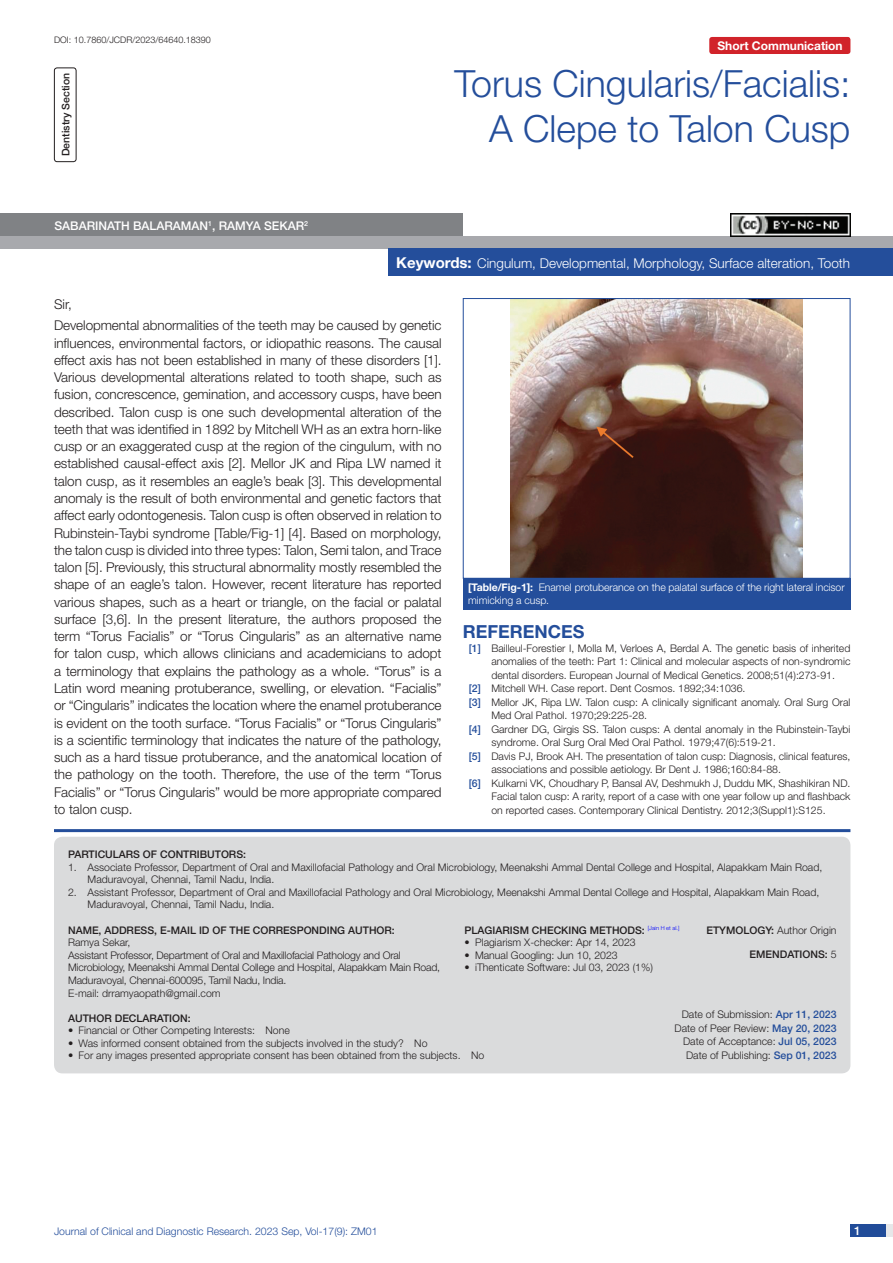
<style>
.page{position:relative;width:893px;height:1263px;background:#fff}
.page>*{position:absolute;margin:0;border:0;box-sizing:border-box;transform-origin:0 0}
.t1{font:300 37.5px/45px "Helvetica Neue";color:#244e9b;text-align:right}
.Heading{font:700 18px "Helvetica Neue";color:#244e9b}
.Body_text{font:300 13.5px/17.2px "Helvetica Neue";letter-spacing:-.005em;color:#231f20;text-align:justify}
.Key_words{font:300 13.5px "Helvetica Neue";color:#fff}
.Author{font:500 12px "Helvetica Neue";color:#fff}
.t2{font:700 12px "Helvetica Neue";color:#fff}
.Partic_Contri_Txt{font:300 10.5px/12.6px "Helvetica Neue";color:#231f20}
.Partic_Contri_Head{font:500 10.5px "Helvetica Neue";color:#231f20}
.tb_txt{font:300 10.5px "Helvetica Neue";color:#231f20}
.TABLE_FIG{font:300 10.5px/12.6px "Helvetica Neue";letter-spacing:-.005em;color:#fff}
.t3{font:300 10.5px "Helvetica Neue";color:#244e9b}
.Partic_Contri_Head-2{font:300 10.5px "Helvetica Neue";color:#231f20}
.section{font:500 10.5px "Helvetica Neue";color:#231f20}
.DOI{font:300 9px "Helvetica Neue";color:#231f20}
.Partic_Contri_Head-3{font:300 5.7px "Helvetica Neue";color:#00f}
.s1{font-weight:700;font-size:15px}
.s2{font-weight:700}
.s3{font-weight:500;color:#244e9b}
.s4{font-weight:500;font-size:10.5px;color:#231f20}
.s5{font-weight:500}
.s6{font-weight:300}
</style>
<div class="page">
<div style="left:850px;top:1224px;width:43px;height:13px;background:#e6e7e9"></div>
<div style="left:850px;top:1224px;width:35px;height:13px;background:#214c99"></div>
<div style="left:54px;top:68px;width:22px;height:94px;border:1px solid #231f20;border-radius:3px"></div>
<div style="left:709px;top:37px;width:141px;height:17px;background:#d1232a;border-radius:3px"></div>
<div style="left:0;top:236px;width:893px;height:12px;background:#a8a9ad"></div>
<div style="left:0;top:213px;width:463px;height:23px;background:#808285"></div>
<div style="left:388px;top:248px;width:505px;height:28px;background:#244e9b"></div>
<img style="left:511px;top:300px;width:292px;height:277px">
<div style="left:463px;top:298px;width:387px;height:281px;border:1px solid #244e9b"></div>
<div style="left:463px;top:578px;width:387px;height:31px;background:#244e9b"></div>
<hr style="left:54px;top:829px;width:796px;height:3px;background:#244e9b">
<div style="left:54px;top:837px;width:796px;height:236px;background:#dadbdc;border-radius:9px"></div>
<img style="left:730px;top:214px;width:120px;height:22px">
<p class="DOI" style="left:54px;top:35px;width:158px">DOI: 10.7860/JCDR/2023/64640.18390</p>
<p class="section" style="left:59px;top:156px;width:85px;rotate:-90deg">DENTISTRY SECTION</p>
<p class="t1" style="left:455px;top:60px;width:397px">Torus Cingularis/Facialis:<br>A Clepe to Talon Cusp</p>
<p class="t2" style="left:717px;top:38px;width:127px">Short Communication</p>
<p class="Author" style="left:54px;top:218px;width:255px">SABARINATH BALARAMAN<sup>1</sup>, RAMYA SEKAR<sup>2</sup></p>
<p class="Key_words" style="left:396px;top:255px;width:455px"><span class="s1">Keywords:</span> Cingulum, Developmental, Morphology, Surface alteration, Tooth</p>
<p class="Body_text" style="left:54px;top:295px;width:19px">Sir,</p>
<p class="Body_text" style="left:54px;top:317px;width:389px">Developmental abnormalities of the teeth may be caused by genetic influences, environmental factors, or idiopathic reasons. The causal effect axis has not been established in many of these disorders [1].<br>Various developmental alterations related to tooth shape, such as fusion, concrescence, gemination, and accessory cusps, have been described. Talon cusp is one such developmental alteration of the teeth that was identified in 1892 by Mitchell WH as an extra horn-like cusp or an exaggerated cusp at the region of the cingulum, with no established causal-effect axis [2]. Mellor JK and Ripa LW named it talon cusp, as it resembles an eagle’s beak [3]. This developmental anomaly is the result of both environmental and genetic factors that affect early odontogenesis. Talon cusp is often observed in relation to Rubinstein-Taybi syndrome [Table/Fig-1] [4]. Based on morphology, the talon cusp is divided into three types: Talon, Semi talon, and Trace talon [5]. Previously, this structural abnormality mostly resembled the shape of an eagle’s talon. However, recent literature has reported various shapes, such as a heart or triangle, on the facial or palatal surface [3,6]. In the present literature, the authors proposed the term “Torus Facialis” or “Torus Cingularis” as an alternative name for talon cusp, which allows clinicians and academicians to adopt a terminology that explains the pathology as a whole. “Torus” is a Latin word meaning protuberance, swelling, or elevation. “Facialis” or “Cingularis” indicates the location where the enamel protuberance is evident on the tooth surface. “Torus Facialis” or “Torus Cingularis” is a scientific terminology that indicates the nature of the pathology, such as a hard tissue protuberance, and the anatomical location of the pathology on the tooth. Therefore, the use of the term “Torus Facialis” or “Torus Cingularis” would be more appropriate compared to talon cusp.</p>
<p class="TABLE_FIG" style="left:468px;top:581px;width:378px"><span class="s2">[Table/Fig-1]:</span> Enamel protuberance on the palatal surface of the right lateral incisor mimicking a cusp.</p>
<p class="Heading" style="left:463px;top:621px;width:123px">REFERENCES</p>
<p class="Partic_Contri_Txt" style="left:469px;top:642px;width:383px"><span class="s3">[1]</span> Bailleul-Forestier I, Molla M, Verloes A, Berdal A. The genetic basis of inherited</p>
<p class="Partic_Contri_Txt" style="left:491px;top:655px;width:361px">anomalies of the teeth: Part 1: Clinical and molecular aspects of non-syndromic</p>
<p class="Partic_Contri_Txt" style="left:491px;top:669px;width:345px">dental disorders. European Journal of Medical Genetics. 2008;51(4):273-91.</p>
<p class="Partic_Contri_Txt" style="left:469px;top:682px;width:278px"><span class="s3">[2]</span> Mitchell WH. Case report. Dent Cosmos. 1892;34:1036.</p>
<p class="Partic_Contri_Txt" style="left:469px;top:696px;width:383px"><span class="s3">[3]</span> Mellor JK, Ripa LW. Talon cusp: A clinically significant anomaly. Oral Surg Oral</p>
<p class="Partic_Contri_Txt" style="left:491px;top:709px;width:157px">Med Oral Pathol. 1970;29:225-28.</p>
<p class="Partic_Contri_Txt" style="left:469px;top:723px;width:383px"><span class="s3">[4]</span> Gardner DG, Girgis SS. Talon cusps: A dental anomaly in the Rubinstein-Taybi</p>
<p class="Partic_Contri_Txt" style="left:491px;top:736px;width:286px">syndrome. Oral Surg Oral Med Oral Pathol. 1979;47(6):519-21.</p>
<p class="Partic_Contri_Txt" style="left:469px;top:750px;width:383px"><span class="s3">[5]</span> Davis PJ, Brook AH. The presentation of talon cusp: Diagnosis, clinical features,</p>
<p class="Partic_Contri_Txt" style="left:491px;top:763px;width:291px">associations and possible aetiology. Br Dent J. 1986;160:84-88.</p>
<p class="Partic_Contri_Txt" style="left:469px;top:777px;width:383px"><span class="s3">[6]</span> Kulkarni VK, Choudhary P, Bansal AV, Deshmukh J, Duddu MK, Shashikiran ND.</p>
<p class="Partic_Contri_Txt" style="left:491px;top:790px;width:361px">Facial talon cusp: A rarity, report of a case with one year follow up and flashback</p>
<p class="Partic_Contri_Txt" style="left:491px;top:804px;width:336px">on reported cases. Contemporary Clinical Dentistry. 2012;3(Suppl1):S125.</p>
<p class="Partic_Contri_Head" style="left:68px;top:848px;width:13px">PARTI</p>
<p class="Partic_Contri_Head" style="left:98px;top:848px;width:23px">CULAR</p>
<p class="Partic_Contri_Head" style="left:133px;top:848px;width:50px">S OF CONTRIB</p>
<p class="Partic_Contri_Head" style="left:207px;top:848px;width:40px">UTORS:</p>
<p class="Partic_Contri_Txt" style="left:88px;top:860px;width:736px;text-indent:-20px">1. Associate Professor, Department of Oral and Maxillofacial Pathology and Oral Microbiology, Meenakshi Ammal Dental College and Hospital, Alapakkam Main Road,<br>Maduravoyal, Chennai, Tamil Nadu, India.</p>
<p class="Partic_Contri_Txt" style="left:88px;top:886px;width:733px;text-indent:-20px">2. Assistant Professor, Department of Oral and Maxillofacial Pathology and Oral Microbiology, Meenakshi Ammal Dental College and Hospital, Alapakkam Main Road,<br>Maduravoyal, Chennai, Tamil Nadu, India.</p>
<p class="Partic_Contri_Head" style="left:68px;top:923px;width:9px">NAME</p>
<p class="Partic_Contri_Head" style="left:99px;top:923px;width:80px">, ADDRESS, E-MAIL</p>
<p class="Partic_Contri_Head" style="left:199px;top:923px;width:39px">ID OF THE</p>
<p class="Partic_Contri_Head" style="left:253px;top:923px;width:24px">CORRE</p>
<p class="Partic_Contri_Head" style="left:290px;top:923px;width:107px">SPONDING AUTHOR:</p>
<p class="Partic_Contri_Txt" style="left:68px;top:936px;width:64px">Ramya Sekar,</p>
<p class="Partic_Contri_Txt" style="left:68px;top:948px;width:374px">Assistant Professor, Department of Oral and Maxillofacial Pathology and Oral<br>Microbiology, Meenakshi Ammal Dental College and Hospital, Alapakkam Main Road,<br>Maduravoyal, Chennai-600095, Tamil Nadu, India.</p>
<p class="Partic_Contri_Txt" style="left:68px;top:986px;width:154px">E-mail: drramyaopath@gmail.com</p>
<p class="Partic_Contri_Head" style="left:465px;top:923px;width:34px">PLAGIARI</p>
<p class="Partic_Contri_Head" style="left:513px;top:923px;width:86px">SM CHECKING METH</p>
<p class="Partic_Contri_Head-3" style="left:620px;top:925px;width:61px"><span class="s4">ODS:</span> [Jain H et al.]</p>
<p class="tb_txt" style="left:465px;top:936px;width:173px">• Plagiarism X-checker: Apr 14, 2023</p>
<p class="tb_txt" style="left:465px;top:948px;width:155px">• Manual Googling: Jun 10, 2023</p>
<p class="tb_txt" style="left:465px;top:961px;width:190px">• iThenticate Software: Jul 03, 2023 (1%)</p>
<p class="Partic_Contri_Head-2" style="left:706px;top:924px;width:132px"><span class="s5">ETYMOLOGY:</span> Author Origin</p>
<p class="Partic_Contri_Head" style="left:750px;top:948px;width:88px">EMENDATIONS: <span class="s6">5</span></p>
<p class="Partic_Contri_Head" style="left:68px;top:1011px;width:124px">AUTHO R DEC LARATION:</p>
<p class="Partic_Contri_Txt" style="left:68px;top:1024px;width:223px">• Financial or Other Competing Interests: None</p>
<p class="Partic_Contri_Txt" style="left:68px;top:1036px;width:361px">• Was informed consent obtained from the subjects involved in the study? No</p>
<p class="Partic_Contri_Txt" style="left:68px;top:1049px;width:418px">• For any images presented appropriate consent has been obtained from the subjects. No</p>
<p class="Partic_Contri_Txt" style="left:682px;top:1008px;width:156px">Date of Submission: <span class="s3">APR 11, 2023</span></p>
<p class="Partic_Contri_Txt" style="left:674px;top:1021px;width:164px">Date of Peer Review: <span class="s3">MAY 20, 2023</span></p>
<p class="Partic_Contri_Txt" style="left:683px;top:1035px;width:155px">Date of Acceptance: <span class="s3">JUL 05, 2023</span></p>
<p class="Partic_Contri_Txt" style="left:686px;top:1048px;width:152px">Date of Publishing: <span class="s3">SEP 01, 2023</span></p>
<p class="t3" style="left:54px;top:1225px;width:325px">Journal of Clinical and Diagnostic Research. 2023 Sep, Vol-17(9): ZM01</p>
<p class="Author" style="left:854px;top:1223px;width:8px">1</p>
</div>
